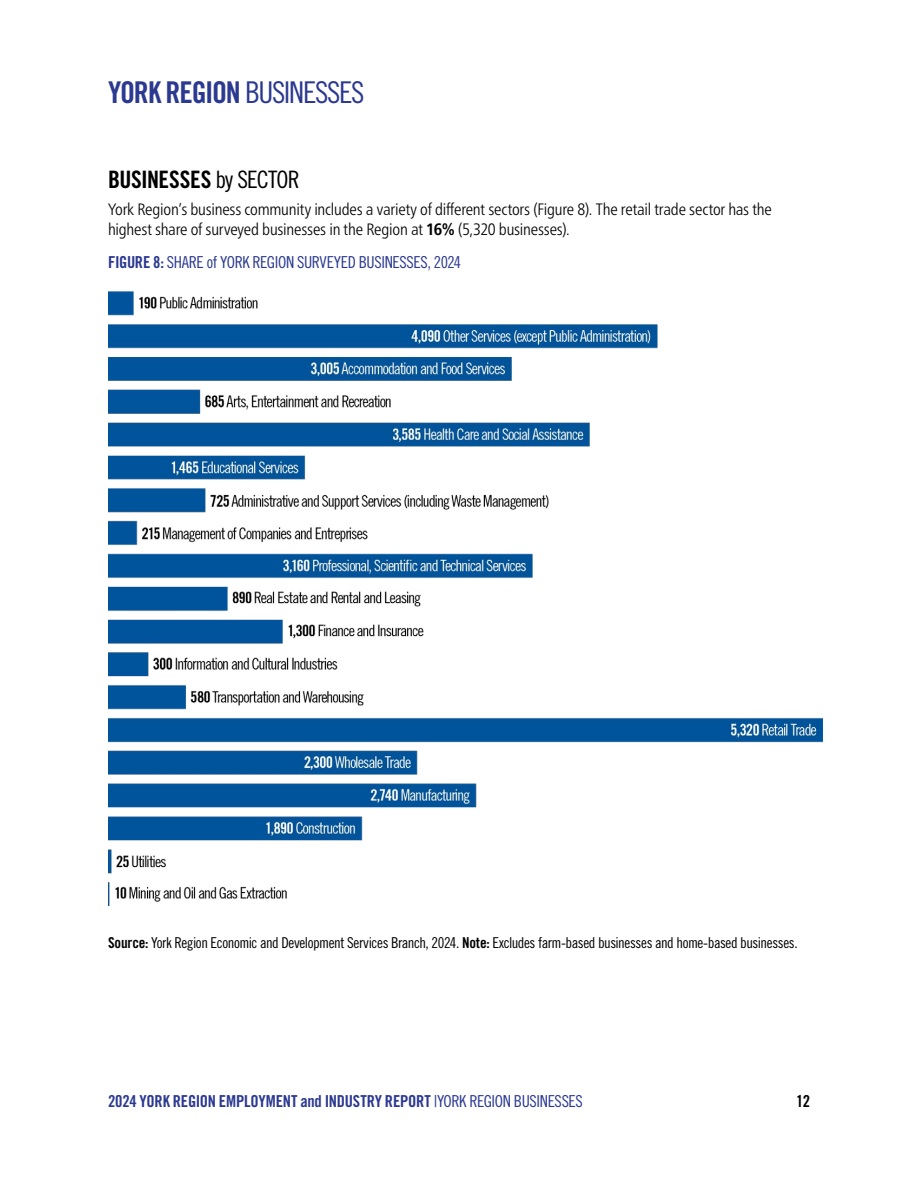
<style>
.page{position:relative;width:918px;height:1188px;background:#fff}
.page>*{position:absolute;margin:0;border:0;box-sizing:border-box;transform-origin:0 0}
.t1{font:30px "Trade Gothic LT Pro Bd Cn 20";letter-spacing:-.04em;color:#2b3990}
.subHeading{font:24px "Trade Gothic LT Pro Bd Cn 20";letter-spacing:-.015em;color:#000}
.t2{font:300 condensed 16.5px/19.8px "Frutiger Neue LT Pro";letter-spacing:-.015em;color:#000}
.t3{font:16.5px "Trade Gothic LT Pro Bd Cn 20";letter-spacing:-.01em;color:#2b3990}
.figure_Table{font:16.5px "Trade Gothic LT Pro Cn 18";letter-spacing:-.025em;color:#2b3990}
.t4{font:16.5px "Trade Gothic LT Pro Bd Cn 20";color:#000}
.t5{font:15px "Trade Gothic LT Pro Cn 18";letter-spacing:-.03em;color:#000}
.s1{font-family:"Trade Gothic LT Pro Cn 18"}
.s2{font-weight:700}
.s3{font-family:"Trade Gothic LT Pro Bd Cn 20"}
</style>
<div class="page">
<img style="left:109px;top:292px;width:713px;height:613px">
<h1 class="t1" style="left:108px;top:74px;width:258px">YORK REGION <span class="s1">BUSINESSES</span></h1>
<h2 class="subHeading" style="left:108px;top:165px;width:193px">BUSINESSES <span class="s1">by SECTOR</span></h2>
<p class="t2" style="left:108px;top:199px;width:666px">York Region’s business community includes a variety of different sectors (Figure 8). The retail trade sector has the highest share of surveyed businesses in the Region at <span class="s2">16%</span> (5,320 businesses).</p>
<h4 class="figure_Table" style="left:108px;top:252px;width:355px"><span class="s3">FIGURE 8:</span> SHARE of YORK REGION SURVEYED BUSINESSES, 2024</h4>
<p class="t5" style="left:108px;top:933px;width:691px"><span class="s3">Source:</span> York Region Economic and Development Services Branch, 2024. <span class="s3">Note:</span> Excludes farm-based businesses and home-based businesses.</p>
<p class="t3" style="left:108px;top:1091px;width:476px">2024 YORK REGION EMPLOYMENT and INDUSTRY REPORT <span class="s1">|YORK REGION BUSINESSES</span></p>
<p class="t4" style="left:796px;top:1091px;width:15px">12</p>
</div>
